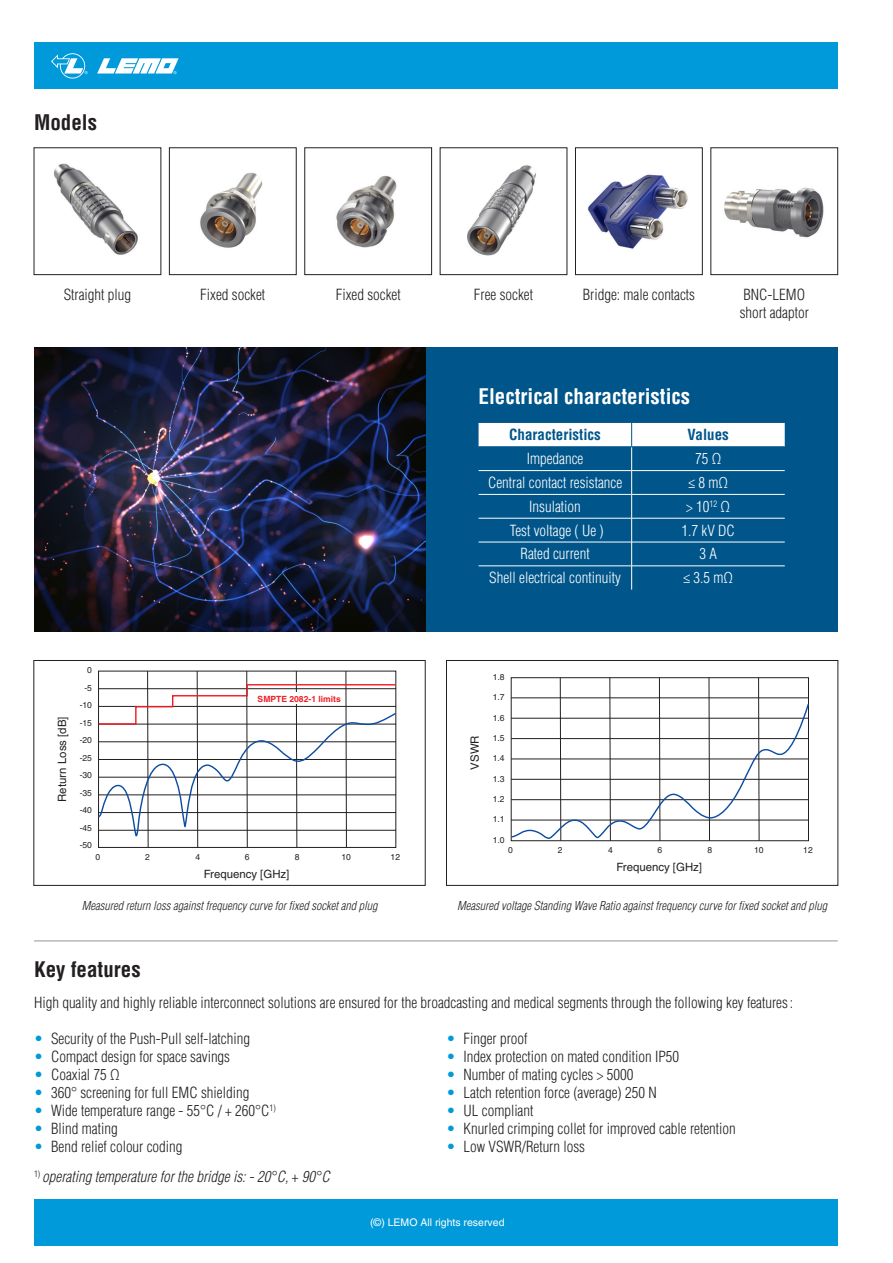
<style>
.page{position:relative;width:893px;height:1263px;background:#fff}
.page>*{position:absolute;margin:0;border:0;box-sizing:border-box;transform-origin:0 0}
.Titre_blanc{font:700 condensed 21px "Helvetica LT Pro";color:#fff}
.Titre{font:700 condensed 21px "Helvetica LT Pro";color:#231f20}
.Texte_étendu{font:300 condensed 15px "Helvetica LT Pro";color:#231f20}
.Texte{font:300 condensed 15px "Helvetica LT Pro";color:#fff}
.Texte-2{font:300 condensed 15px/18px "Helvetica LT Pro";color:#231f20}
.Texte_à_puces{font:italic 300 condensed 15px "Helvetica LT Pro";color:#231f20}
.Texte-3{font:700 condensed 15px "Helvetica LT Pro";color:#00568a}
.Texte-4{font:italic 300 condensed 12px "Helvetica LT Pro";color:#231f20}
.t1{font:11.4px "Helvetica LT Pro";color:#231f20}
.t2{font:10.5px "Helvetica LT Pro";color:#fff}
.t3{font:8.55px/17.5px "Helvetica LT Pro";color:#231f20;text-align:right}
.t4{font:700 8.55px "Helvetica LT Pro";color:#ee1d23}
.s1{color:#009ada}
</style>
<div class="page">
<div style="left:34px;top:43px;width:804px;height:46px;background:#009ada"></div>
<svg style="left:51px;top:53px;width:37px;height:26px"></svg>
<svg style="left:97px;top:58px;width:82px;height:16px"></svg>
<div style="left:34px;top:1199px;width:804px;height:47px;background:#009ada"></div>
<hr style="left:34px;top:941px;width:804px;height:1px;background:#939598">
<div style="left:34px;top:347px;width:804px;height:284px;background:#00568a"></div>
<img style="left:34px;top:347px;width:391px;height:284px">
<svg style="left:98px;top:671px;width:299px;height:177px"></svg>
<div style="left:34px;top:660px;width:391px;height:225px;border:1px solid #231f20"></div>
<svg style="left:510px;top:677px;width:299px;height:164px"></svg>
<div style="left:446px;top:660px;width:392px;height:225px;border:1px solid #231f20"></div>
<svg style="left:479px;top:423px;width:306px;height:167px"></svg>
<hr style="left:479px;top:446px;width:153px;height:1px;background:#00568a">
<hr style="left:632px;top:446px;width:153px;height:1px;background:#00568a">
<hr style="left:479px;top:566px;width:153px;height:1px;background:#fff">
<hr style="left:632px;top:566px;width:153px;height:1px;background:#fff">
<hr style="left:479px;top:470px;width:153px;height:1px;background:#fff">
<hr style="left:632px;top:470px;width:153px;height:1px;background:#fff">
<img style="left:53px;top:163px;width:85px;height:92px">
<img style="left:200px;top:172px;width:63px;height:76px">
<div style="left:169px;top:148px;width:127px;height:127px;border:1px solid #231f20"></div>
<img style="left:336px;top:175px;width:61px;height:73px">
<div style="left:305px;top:148px;width:127px;height:127px;border:1px solid #231f20"></div>
<img style="left:467px;top:165px;width:69px;height:91px">
<img style="left:587px;top:174px;width:101px;height:75px">
<div style="left:575px;top:148px;width:127px;height:127px;border:1px solid #231f20"></div>
<img style="left:724px;top:187px;width:100px;height:51px">
<div style="left:711px;top:148px;width:127px;height:127px;border:1px solid #231f20"></div>
<p class="Titre" style="left:34px;top:108px;width:64px">Models</p>
<p class="Texte-2" style="left:64px;top:285px;width:69px">Straight plug</p>
<p class="Texte-2" style="left:200px;top:285px;width:66px">Fixed socket</p>
<p class="Texte-2" style="left:336px;top:285px;width:66px">Fixed socket</p>
<p class="Texte-2" style="left:474px;top:285px;width:61px">Free socket</p>
<p class="Texte-2" style="left:583px;top:285px;width:114px">Bridge: male contacts</p>
<p class="Texte-2" style="left:740px;top:285px;width:71px">BNC-LEMO short adaptor</p>
<p class="Titre_blanc" style="left:479px;top:382px;width:213px">Electrical characteristics</p>
<p class="Texte-3" style="left:509px;top:425px;width:93px">Characteristics</p>
<p class="Texte-3" style="left:687px;top:425px;width:43px">Values</p>
<p class="Texte" style="left:527px;top:449px;width:58px">Impedance</p>
<p class="Texte" style="left:695px;top:449px;width:28px">75 Ω</p>
<p class="Texte" style="left:488px;top:473px;width:136px">Central contact resistance</p>
<p class="Texte" style="left:688px;top:473px;width:41px">≤ 8 mΩ</p>
<p class="Texte" style="left:529px;top:497px;width:53px">Insulation</p>
<p class="Texte" style="left:686px;top:497px;width:46px">&gt; 10<sup>12</sup> Ω</p>
<p class="Texte" style="left:510px;top:521px;width:95px">Test voltage ( Ue )</p>
<p class="Texte" style="left:681px;top:521px;width:55px">1.7 kV DC</p>
<p class="Texte" style="left:520px;top:544px;width:71px">Rated current</p>
<p class="Texte" style="left:699px;top:544px;width:19px">3 A</p>
<p class="Texte" style="left:489px;top:568px;width:133px">Shell electrical continuity</p>
<p class="Texte" style="left:683px;top:568px;width:51px">≤ 3.5 mΩ</p>
<p class="t1" style="left:56px;top:802px;width:87px;rotate:-90deg">Return Loss [dB]</p>
<p class="t3" style="left:80px;top:661px;width:14px">0 -5 -10 -15 -20 -25 -30 -35 -40 -45 -50</p>
<p class="t4" style="left:258px;top:693px;width:85px">SMPTE 2082-1 limits</p>
<p class="t3" style="left:96px;top:848px;width:6px">0</p>
<p class="t3" style="left:145px;top:848px;width:6px">2</p>
<p class="t3" style="left:195px;top:848px;width:6px">4</p>
<p class="t3" style="left:245px;top:848px;width:6px">6</p>
<p class="t3" style="left:295px;top:848px;width:6px">8</p>
<p class="t3" style="left:341px;top:848px;width:11px">10</p>
<p class="t3" style="left:391px;top:848px;width:11px">12</p>
<p class="t1" style="left:204px;top:867px;width:87px">Frequency [GHz]</p>
<p class="t1" style="left:468px;top:769px;width:36px;rotate:-90deg">VSWR</p>
<p class="t3" style="left:493px;top:668px;width:13px">1.8</p>
<p class="t3" style="left:493px;top:688px;width:13px">1.7</p>
<p class="t3" style="left:493px;top:709px;width:13px">1.6</p>
<p class="t3" style="left:493px;top:729px;width:13px">1.5</p>
<p class="t3" style="left:493px;top:749px;width:13px">1.4</p>
<p class="t3" style="left:493px;top:770px;width:13px">1.3</p>
<p class="t3" style="left:493px;top:790px;width:13px">1.2</p>
<p class="t3" style="left:493px;top:810px;width:13px">1.1</p>
<p class="t3" style="left:493px;top:831px;width:13px">1.0</p>
<p class="t3" style="left:508px;top:841px;width:6px">0</p>
<p class="t3" style="left:558px;top:841px;width:6px">2</p>
<p class="t3" style="left:608px;top:841px;width:6px">4</p>
<p class="t3" style="left:657px;top:841px;width:6px">6</p>
<p class="t3" style="left:707px;top:841px;width:6px">8</p>
<p class="t3" style="left:754px;top:841px;width:11px">10</p>
<p class="t3" style="left:803px;top:841px;width:11px">12</p>
<p class="t1" style="left:616px;top:860px;width:87px">Frequency [GHz]</p>
<p class="Texte-4" style="left:82px;top:898px;width:297px">Measured return loss against frequency curve for fixed socket and plug</p>
<p class="Texte-4" style="left:457px;top:898px;width:371px">Measured voltage Standing Wave Ratio against frequency curve for fixed socket and plug</p>
<p class="Titre" style="left:34px;top:956px;width:108px">Key features</p>
<p class="Texte_étendu" style="left:34px;top:993px;width:760px">High quality and highly reliable interconnect solutions are ensured for the broadcasting and medical segments through the following key features:</p>
<p class="Texte_étendu" style="left:34px;top:1029px;width:218px"><span class="s1">•</span> Security of the Push-Pull self-latching</p>
<p class="Texte_étendu" style="left:34px;top:1047px;width:198px"><span class="s1">•</span> Compact design for space savings</p>
<p class="Texte_étendu" style="left:34px;top:1065px;width:87px"><span class="s1">•</span> Coaxial 75 Ω</p>
<p class="Texte_étendu" style="left:34px;top:1083px;width:217px"><span class="s1">•</span> 360° screening for full EMC shielding</p>
<p class="Texte_étendu" style="left:34px;top:1101px;width:243px"><span class="s1">•</span> Wide temperature range - 55°C / + 260°C<sup>1)</sup></p>
<p class="Texte_étendu" style="left:34px;top:1119px;width:85px"><span class="s1">•</span> Blind mating</p>
<p class="Texte_étendu" style="left:34px;top:1137px;width:150px"><span class="s1">•</span> Bend relief colour coding</p>
<p class="Texte_étendu" style="left:446px;top:1029px;width:83px"><span class="s1">•</span> Finger proof</p>
<p class="Texte_étendu" style="left:446px;top:1047px;width:234px"><span class="s1">•</span> Index protection on mated condition IP50</p>
<p class="Texte_étendu" style="left:446px;top:1065px;width:188px"><span class="s1">•</span> Number of mating cycles &gt; 5000</p>
<p class="Texte_étendu" style="left:446px;top:1083px;width:212px"><span class="s1">•</span> Latch retention force (average) 250 N</p>
<p class="Texte_étendu" style="left:446px;top:1101px;width:88px"><span class="s1">•</span> UL compliant</p>
<p class="Texte_étendu" style="left:446px;top:1119px;width:291px"><span class="s1">•</span> Knurled crimping collet for improved cable retention</p>
<p class="Texte_étendu" style="left:446px;top:1137px;width:140px"><span class="s1">•</span> Low VSWR/Return loss</p>
<p class="Texte_à_puces" style="left:34px;top:1167px;width:297px"><sup>1)</sup> operating temperature for the bridge is: - 20°C, + 90°C</p>
<p class="t2" style="left:370px;top:1216px;width:136px">(©) LEMO All rights reserved</p>
</div>
